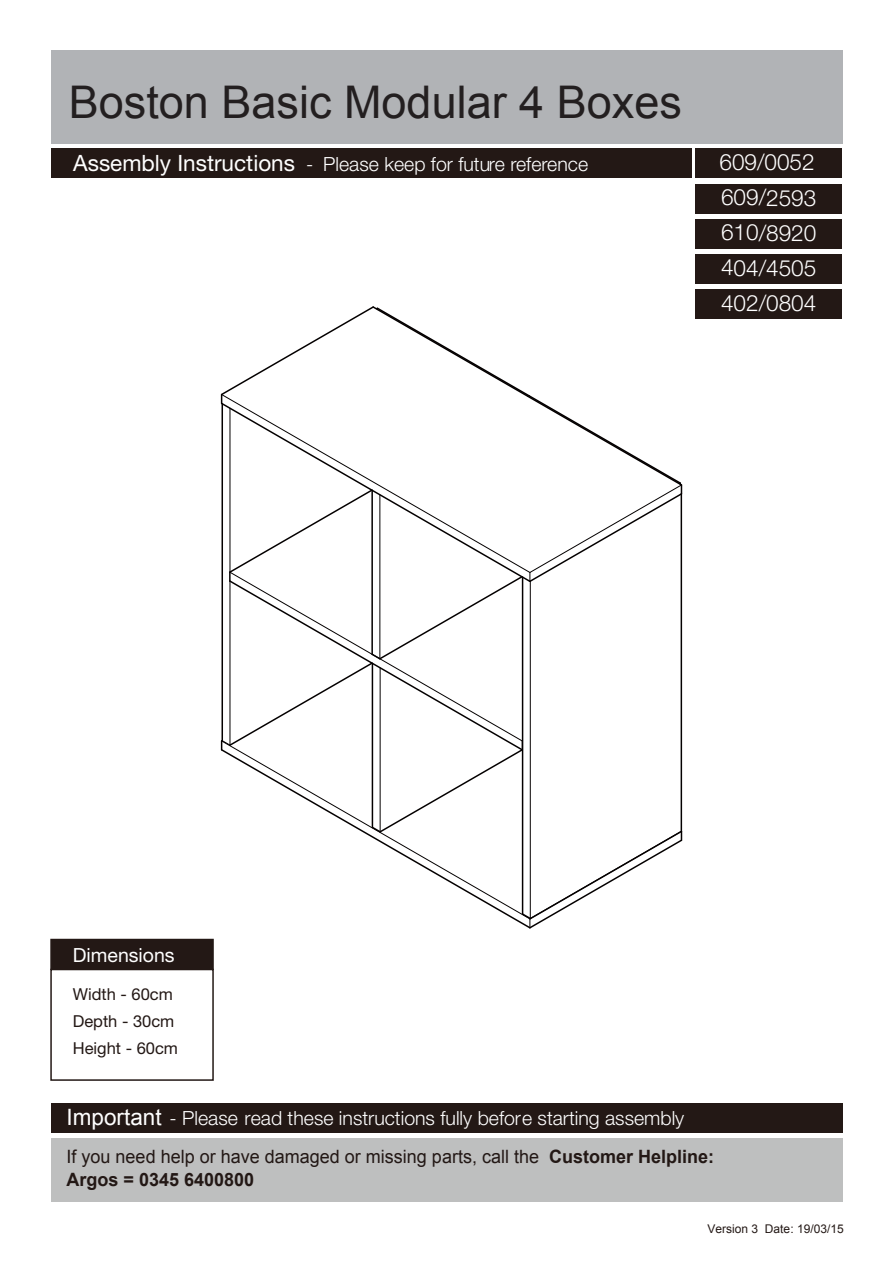
<style>
.page{position:relative;width:893px;height:1262px;background:#fff}
.page>*{position:absolute;margin:0;border:0;box-sizing:border-box;transform-origin:0 0}
.t1{font:45px "Arial";color:#231f20}
.t2{font:300 22.5px/35.1px "Helvetica Neue LT Std";letter-spacing:-.005em;color:#fff;text-align:justify}
.t3{font:300 19.5px "Helvetica Neue LT Std";color:#fff}
.t4{font:19.5px "Helvetica Neue LT Std";color:#fff}
.t5{font:18.3px/22.5px "Arial";color:#231815}
.t6{font:16.5px/27.2px "Helvetica Neue LT Std";color:#231815}
.t7{font:12px "Arial";color:#231815}
.s1{font-weight:400;font-size:22.5px}
.s2{font-family:"Arial";font-weight:400;font-size:22.5px}
.s3{font-weight:700}
</style>
<div class="page">
<div style="left:50px;top:938px;width:164px;height:32px;background:#231815;border:2px solid #231815"></div>
<div style="left:695px;top:149px;width:147px;height:29px;background:#231815"></div>
<div style="left:51px;top:148px;width:640px;height:30px;background:#231815"></div>
<div style="left:50px;top:968px;width:164px;height:112px;border:2px solid #231815"></div>
<div style="left:51px;top:50px;width:791px;height:93px;background:#b1b3b6"></div>
<div style="left:695px;top:184px;width:147px;height:29px;background:#231815"></div>
<div style="left:695px;top:219px;width:147px;height:29px;background:#231815"></div>
<svg style="left:220px;top:306px;width:463px;height:623px"></svg>
<div style="left:51px;top:1103px;width:791px;height:30px;background:#231815"></div>
<div style="left:51px;top:1138px;width:791px;height:64px;background:#bebfbf"></div>
<div style="left:695px;top:254px;width:147px;height:30px;background:#231815"></div>
<div style="left:695px;top:289px;width:147px;height:30px;background:#231815"></div>
<h1 class="t1" style="left:69px;top:72px;width:614px">Boston Basic Modular 4 Boxes</h1>
<p class="t3" style="left:73px;top:152px;width:516px"><span class="s1">Assembly Instructions</span> - Please keep for future reference</p>
<p class="t2" style="left:719px;top:144px;width:98px">609/0052<br>609/2593<br>610/8920</p>
<p class="t2" style="left:721px;top:250px;width:97px">404/4505<br>402/0804</p>
<p class="t4" style="left:73px;top:943px;width:103px">Dimensions</p>
<p class="t6" style="left:73px;top:980px;width:107px">Width - 60cm<br>Depth - 30cm<br>Height - 60cm</p>
<p class="t3" style="left:67px;top:1106px;width:619px"><span class="s2">Important</span> - Please read these instructions fully before starting assembly</p>
<p class="t5" style="left:67px;top:1145px;width:649px">If you need help or have damaged or missing parts, call the <span class="s3">Customer Helpline:<br>Argos = 0345 6400800</span></p>
<p class="t7" style="left:707px;top:1220px;width:138px">Version 3 Date: 19/03/15</p>
</div>
